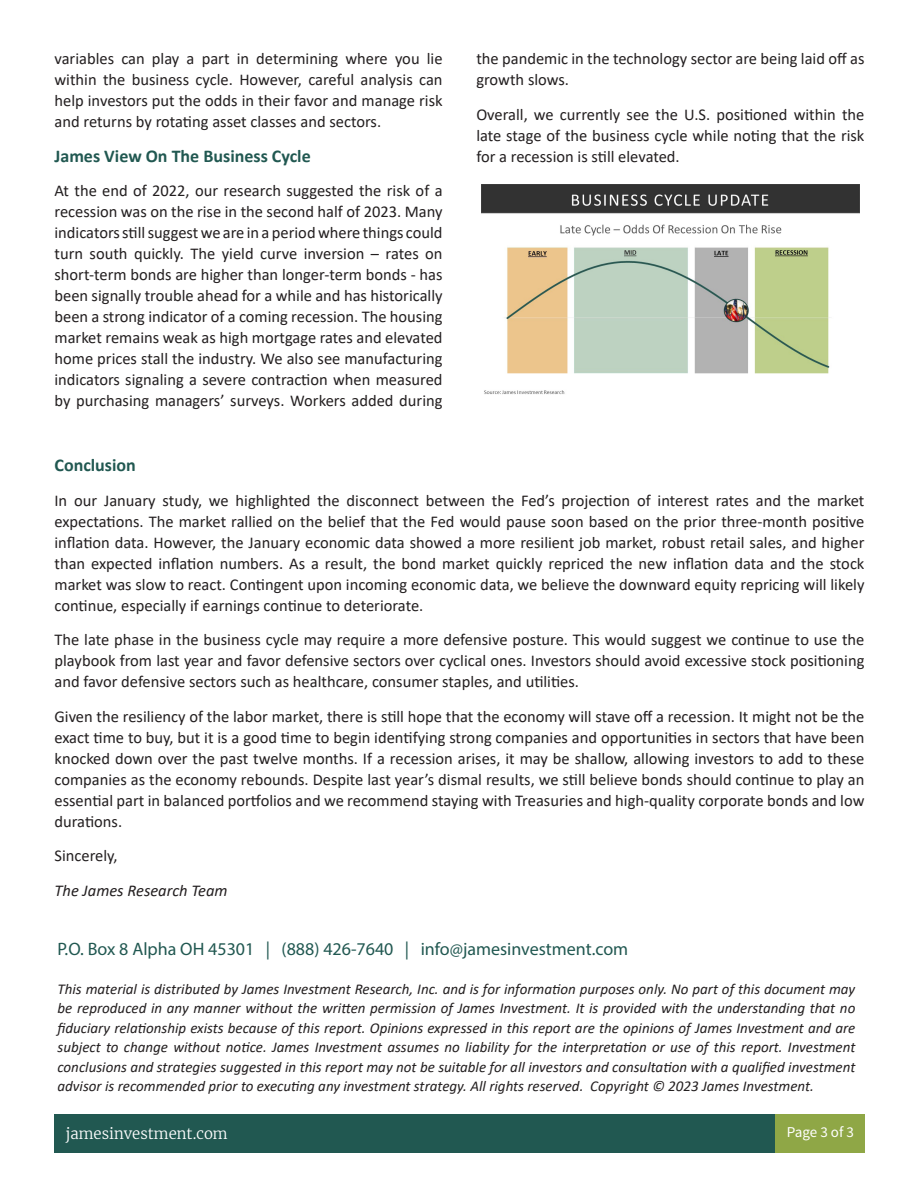
<style>
.page{position:relative;width:918px;height:1188px;background:#fff}
.page>*{position:absolute;margin:0;border:0;box-sizing:border-box;transform-origin:0 0}
.t1{font:18px "Myriad Pro";color:#215851}
.t2{font:700 18px "Calibri";color:#215851}
.t3{font:16.5px/21px "Calibri";color:#231f20;text-align:justify}
.t4{font:italic 16.5px "Calibri";color:#231f20}
.t5{font:italic 15px/19.5px "Calibri";color:#231f20;text-align:justify}
.t6{font:300 15px "Merriweather";color:#fff}
.t7{font:15px "Source Sans Pro";letter-spacing:-.005em;color:#fff}
</style>
<div class="page">
<div style="left:54px;top:1114px;width:721px;height:38px;background:#215851"></div>
<div style="left:775px;top:1114px;width:90px;height:38px;background:#8fa746"></div>
<img style="left:482px;top:184px;width:377px;height:210px">
<p class="t3" style="left:55px;top:48px;width:390px">variables can play a part in determining where you lie within the business cycle. However, careful analysis can help investors put the odds in their favor and manage risk and returns by rotating asset classes and sectors.</p>
<p class="t2" style="left:55px;top:143px;width:258px">James View On The Business Cycle</p>
<p class="t3" style="left:55px;top:180px;width:390px">At the end of 2022, our research suggested the risk of a recession was on the rise in the second half of 2023. Many indicators still suggest we are in a period where things could turn south quickly. The yield curve inversion – rates on short-term bonds are higher than longer-term bonds - has been signally trouble ahead for a while and has historically been a strong indicator of a coming recession. The housing market remains weak as high mortgage rates and elevated home prices stall the industry. We also see manufacturing indicators signaling a severe contraction when measured by purchasing managers’ surveys. Workers added during</p>
<p class="t3" style="left:476px;top:48px;width:390px">the pandemic in the technology sector are being laid off as growth slows.</p>
<p class="t3" style="left:476px;top:103px;width:390px">Overall, we currently see the U.S. positioned within the late stage of the business cycle while noting that the risk for a recession is still elevated.</p>
<p class="t2" style="left:55px;top:452px;width:83px">Conclusion</p>
<p class="t3" style="left:55px;top:489px;width:812px">In our January study, we highlighted the disconnect between the Fed’s projection of interest rates and the market expectations. The market rallied on the belief that the Fed would pause soon based on the prior three-month positive inflation data. However, the January economic data showed a more resilient job market, robust retail sales, and higher than expected inflation numbers. As a result, the bond market quickly repriced the new inflation data and the stock market was slow to react. Contingent upon incoming economic data, we believe the downward equity repricing will likely continue, especially if earnings continue to deteriorate.</p>
<p class="t3" style="left:55px;top:629px;width:811px">The late phase in the business cycle may require a more defensive posture. This would suggest we continue to use the playbook from last year and favor defensive sectors over cyclical ones. Investors should avoid excessive stock positioning and favor defensive sectors such as healthcare, consumer staples, and utilities.</p>
<p class="t3" style="left:55px;top:705px;width:812px">Given the resiliency of the labor market, there is still hope that the economy will stave off a recession. It might not be the exact time to buy, but it is a good time to begin identifying strong companies and opportunities in sectors that have been knocked down over the past twelve months. If a recession arises, it may be shallow, allowing investors to add to these companies as the economy rebounds. Despite last year’s dismal results, we still believe bonds should continue to play an essential part in balanced portfolios and we recommend staying with Treasuries and high-quality corporate bonds and low durations.</p>
<p class="t3" style="left:55px;top:845px;width:65px">Sincerely,</p>
<p class="t4" style="left:55px;top:879px;width:175px">The James Research Team</p>
<p class="t1" style="left:58px;top:938px;width:572px">P.O. Box 8 Alpha OH 45301 | (888) 426-7640 | info@jamesinvestment.com</p>
<p class="t5" style="left:58px;top:978px;width:799px">This material is distributed by James Investment Research, Inc. and is for information purposes only. No part of this document may be reproduced in any manner without the written permission of James Investment. It is provided with the understanding that no fiduciary relationship exists because of this report. Opinions expressed in this report are the opinions of James Investment and are subject to change without notice. James Investment assumes no liability for the interpretation or use of this report. Investment conclusions and strategies suggested in this report may not be suitable for all investors and consultation with a qualified investment advisor is recommended prior to executing any investment strategy. All rights reserved. Copyright © 2023 James Investment.</p>
<p class="t6" style="left:66px;top:1123px;width:163px">jamesinvestment.com</p>
<p class="t7" style="left:787px;top:1123px;width:68px">Page 3 of 3</p>
</div>
